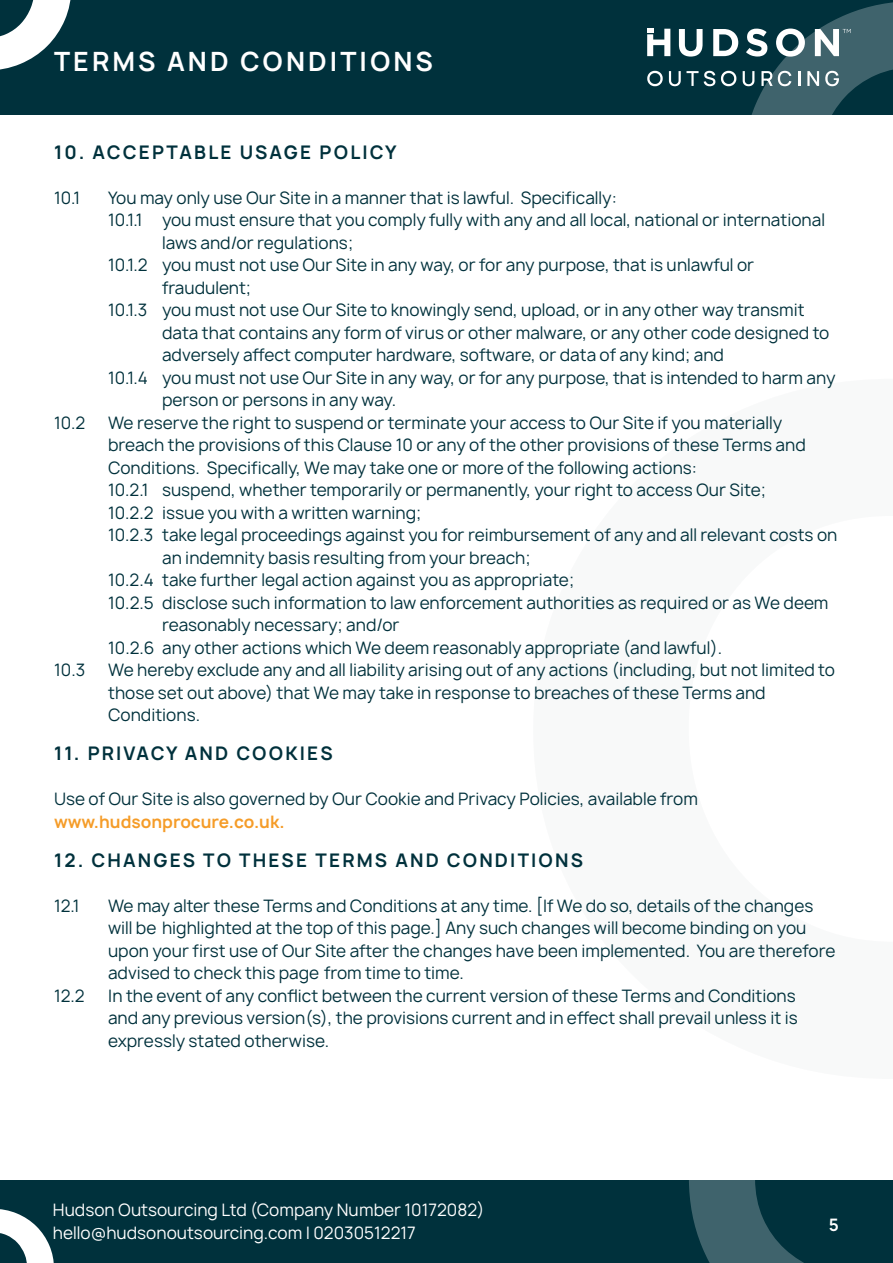
<style>
.page{position:relative;width:893px;height:1263px;background:#fff}
.page>*{position:absolute;margin:0;border:0;box-sizing:border-box;transform-origin:0 0}
.t1{font:700 25.5px "Manrope";letter-spacing:.12em;color:#fff}
.t2{font:700 18px "Manrope";letter-spacing:.12em;color:#00313c}
.t3{font:16.5px/22.5px "Manrope";color:#00313c}
.t4{font:16.5px/22.5px "Manrope";color:#fff}
.t5{font:700 16.5px "Manrope";color:#f59c28}
.t6{font:700 16.5px "Manrope";color:#fff}
</style>
<div class="page">
<div style="left:0;top:1180px;width:893px;height:83px;background:#00313c"></div>
<div style="left:0;top:0;width:893px;height:115px;background:#00313c"></div>
<svg style="left:0;top:0;width:71px;height:70px"></svg>
<svg style="left:647px;top:2px;width:246px;height:113px"></svg>
<svg style="left:689px;top:1180px;width:115px;height:83px"></svg>
<svg style="left:0;top:1209px;width:54px;height:54px"></svg>
<h1 class="t1" style="left:54px;top:44px;width:381px">TERMS AND CONDITIONS</h1>
<p class="t2" style="left:54px;top:140px;width:344px">10. ACCEPTABLE USAGE POLICY</p>
<p class="t3" style="left:54px;top:186px;width:28px">10.1</p>
<p class="t3" style="left:108px;top:186px;width:510px">You may only use Our Site in a manner that is lawful. Specifically:</p>
<p class="t3" style="left:108px;top:209px;width:718px">10.1.1 you must ensure that you comply fully with any and all local, national or international</p>
<p class="t3" style="left:162px;top:231px;width:193px">laws and/or regulations;</p>
<p class="t3" style="left:108px;top:254px;width:648px">10.1.2 you must not use Our Site in any way, or for any purpose, that is unlawful or</p>
<p class="t3" style="left:162px;top:276px;width:91px">fraudulent;</p>
<p class="t3" style="left:108px;top:299px;width:698px">10.1.3 you must not use Our Site to knowingly send, upload, or in any other way transmit</p>
<p class="t3" style="left:162px;top:321px;width:669px">data that contains any form of virus or other malware, or any other code designed to</p>
<p class="t3" style="left:162px;top:344px;width:563px">adversely affect computer hardware, software, or data of any kind; and</p>
<p class="t3" style="left:108px;top:366px;width:729px">10.1.4 you must not use Our Site in any way, or for any purpose, that is intended to harm any</p>
<p class="t3" style="left:162px;top:389px;width:235px">person or persons in any way.</p>
<p class="t3" style="left:54px;top:411px;width:33px">10.2</p>
<p class="t3" style="left:108px;top:411px;width:676px">We reserve the right to suspend or terminate your access to Our Site if you materially</p>
<p class="t3" style="left:108px;top:434px;width:699px">breach the provisions of this Clause 10 or any of the other provisions of these Terms and</p>
<p class="t3" style="left:108px;top:456px;width:590px">Conditions. Specifically, We may take one or more of the following actions:</p>
<p class="t3" style="left:108px;top:479px;width:659px">10.2.1 suspend, whether temporarily or permanently, your right to access Our Site;</p>
<p class="t3" style="left:108px;top:501px;width:315px">10.2.2 issue you with a written warning;</p>
<p class="t3" style="left:108px;top:524px;width:731px">10.2.3 take legal proceedings against you for reimbursement of any and all relevant costs on</p>
<p class="t3" style="left:162px;top:546px;width:370px">an indemnity basis resulting from your breach;</p>
<p class="t3" style="left:108px;top:569px;width:468px">10.2.4 take further legal action against you as appropriate;</p>
<p class="t3" style="left:108px;top:591px;width:722px">10.2.5 disclose such information to law enforcement authorities as required or as We deem</p>
<p class="t3" style="left:162px;top:614px;width:239px">reasonably necessary; and/or</p>
<p class="t3" style="left:108px;top:636px;width:615px">10.2.6 any other actions which We deem reasonably appropriate (and lawful).</p>
<p class="t3" style="left:54px;top:659px;width:33px">10.3</p>
<p class="t3" style="left:108px;top:659px;width:728px">We hereby exclude any and all liability arising out of any actions (including, but not limited to those set out above) that We may take in response to breaches of these Terms and<br>Conditions.</p>
<p class="t2" style="left:54px;top:741px;width:280px">11. PRIVACY AND COOKIES</p>
<p class="t3" style="left:54px;top:788px;width:645px">Use of Our Site is also governed by Our Cookie and Privacy Policies, available from</p>
<p class="t5" style="left:54px;top:810px;width:232px">www.hudsonprocure.co.uk.</p>
<p class="t2" style="left:54px;top:848px;width:531px">12. CHANGES TO THESE TERMS AND CONDITIONS</p>
<p class="t3" style="left:54px;top:894px;width:27px">12.1</p>
<p class="t3" style="left:108px;top:894px;width:729px">We may alter these Terms and Conditions at any time. [If We do so, details of the changes will be highlighted at the top of this page.] Any such changes will become binding on you upon your first use of Our Site after the changes have been implemented. You are therefore advised to check this page from time to time.</p>
<p class="t3" style="left:54px;top:984px;width:32px">12.2</p>
<p class="t3" style="left:108px;top:984px;width:691px;text-align:justify">In the event of any conflict between the current version of these Terms and Conditions and any previous version(s), the provisions current and in effect shall prevail unless it is expressly stated otherwise.</p>
<p class="t4" style="left:53px;top:1199px;width:433px">Hudson Outsourcing Ltd (Company Number 10172082) hello@hudsonoutsourcing.com | 02030512217</p>
<p class="t6" style="left:829px;top:1213px;width:12px">5</p>
</div>
